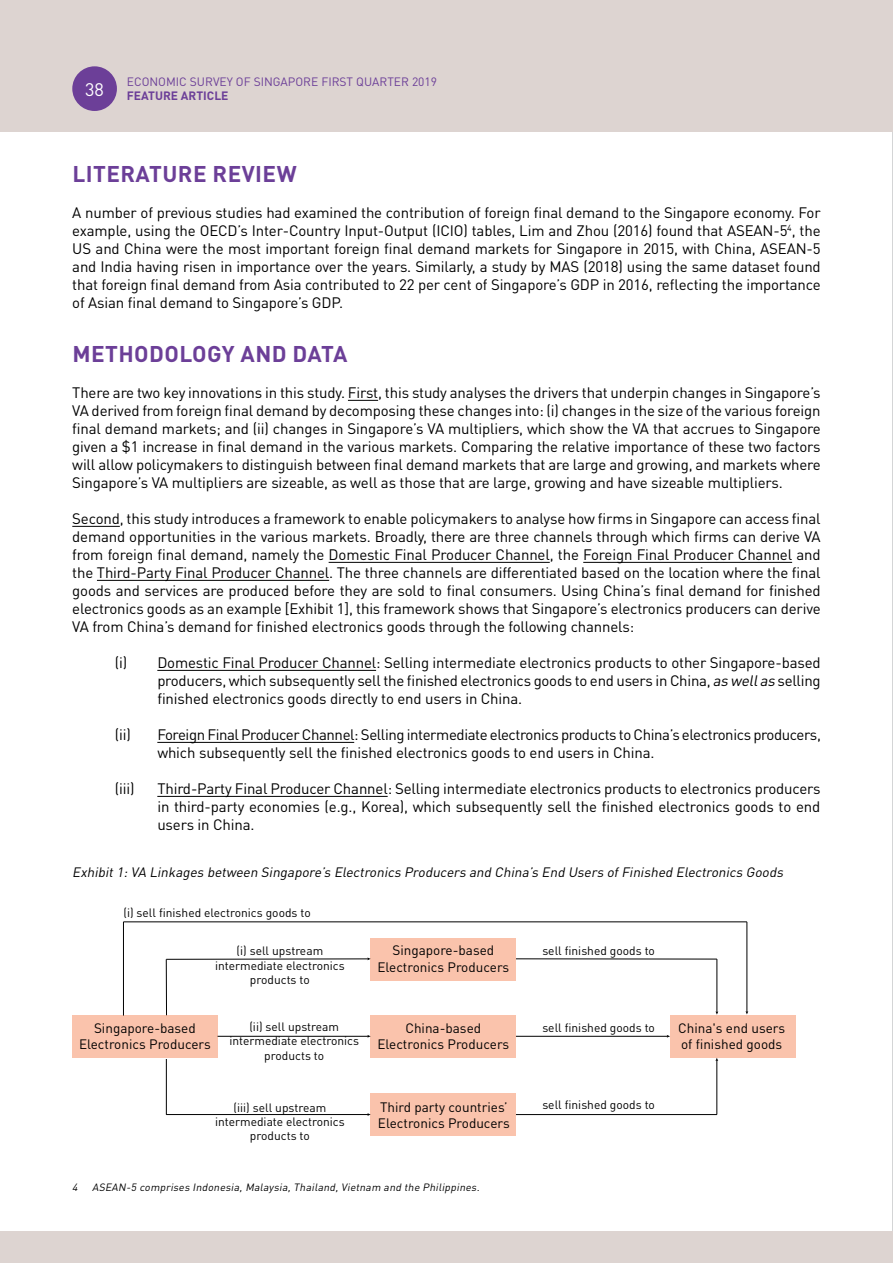
<style>
.page{position:relative;width:893px;height:1263px;background:#fff}
.page>*{position:absolute;margin:0;border:0;box-sizing:border-box;transform-origin:0 0}
.t1{font:700 22.5px "DIN Pro";letter-spacing:.02em;color:#6c3f98}
.t2{font:18px "DIN Pro";color:#fff}
.t3{font:15px/18px "DIN Pro";letter-spacing:-.01em;color:#000;text-align:justify}
.t4{font:13.5px/16.2px "DIN Pro";color:#000;text-align:center}
.t5{font:italic 13.5px "DIN Pro";color:#000}
.t6{font:12px/14.4px "DIN Pro";color:#000;text-align:center}
.t7{font:12px "DIN Pro";color:#6c3f98}
.t8{font:700 12px "DIN Pro";color:#6c3f98}
.t9{font:italic 10.5px "DIN Pro";color:#000}
.s1{font-style:italic}
</style>
<div class="page">
<hr style="left:348px;top:400px;width:30px;height:1px;background:#000">
<hr style="left:72px;top:526px;width:48px;height:1px;background:#000">
<hr style="left:329px;top:562px;width:221px;height:1px;background:#000">
<hr style="left:583px;top:562px;width:209px;height:1px;background:#000">
<hr style="left:97px;top:580px;width:232px;height:1px;background:#000">
<hr style="left:157px;top:670px;width:219px;height:1px;background:#000">
<hr style="left:157px;top:742px;width:197px;height:1px;background:#000">
<hr style="left:157px;top:796px;width:231px;height:1px;background:#000">
<div style="left:670px;top:1015px;width:126px;height:43px;background:#fac3ac"></div>
<div style="left:371px;top:938px;width:145px;height:43px;background:#fac3ac"></div>
<div style="left:72px;top:1015px;width:146px;height:43px;background:#fac3ac"></div>
<div style="left:371px;top:1015px;width:145px;height:43px;background:#fac3ac"></div>
<div style="left:371px;top:1093px;width:145px;height:43px;background:#fac3ac"></div>
<hr style="left:123px;top:922px;width:1px;height:93px;background:#000">
<hr style="left:123px;top:921px;width:624px;height:1px;background:#000">
<hr style="left:166px;top:959px;width:1px;height:56px;background:#000">
<hr style="left:166px;top:959px;width:202px;height:1px;background:#000">
<hr style="left:218px;top:1036px;width:150px;height:1px;background:#000">
<hr style="left:747px;top:922px;width:1px;height:90px;background:#000">
<hr style="left:516px;top:958px;width:201px;height:1px;background:#000">
<hr style="left:166px;top:1114px;width:202px;height:1px;background:#000">
<hr style="left:516px;top:1114px;width:201px;height:1px;background:#000">
<hr style="left:717px;top:959px;width:1px;height:53px;background:#000">
<hr style="left:166px;top:1059px;width:1px;height:56px;background:#000">
<hr style="left:717px;top:1060px;width:1px;height:54px;background:#000">
<hr style="left:516px;top:1036px;width:152px;height:1px;background:#000">
<hr style="left:892px;top:0;width:1px;height:1263px;background:#c7c8ca">
<div style="left:0;top:0;width:893px;height:132px;background:#ddd4d1"></div>
<div style="left:72px;top:66px;width:45px;height:45px;background:#6c3f98;border-radius:50%"></div>
<div style="left:0;top:1231px;width:893px;height:32px;background:#ddd4d1"></div>
<p class="t2" style="left:85px;top:77px;width:20px">38</p>
<p class="t2" style="left:85px;top:77px;width:11px">8</p>
<p class="t7" style="left:127px;top:74px;width:312px">ECONOMIC SURVEY OF SINGAPORE FIRST QUARTER 2019</p>
<p class="t8" style="left:127px;top:88px;width:103px">FEATURE ARTICLE</p>
<h1 class="t1" style="left:72px;top:159px;width:226px">LITERATURE REVIEW</h1>
<p class="t3" style="left:72px;top:203px;width:750px">A number of previous studies had examined the contribution of foreign final demand to the Singapore economy. For example, using the OECD’s Inter-Country Input-Output (ICIO) tables, Lim and Zhou (2016) found that ASEAN-5<sup>4</sup>, the US and China were the most important foreign final demand markets for Singapore in 2015, with China, ASEAN-5 and India having risen in importance over the years. Similarly, a study by MAS (2018) using the same dataset found that foreign final demand from Asia contributed to 22 per cent of Singapore’s GDP in 2016, reflecting the importance of Asian final demand to Singapore’s GDP.</p>
<h1 class="t1" style="left:72px;top:339px;width:276px">METHODOLOGY AND DATA</h1>
<p class="t3" style="left:72px;top:383px;width:750px">There are two key innovations in this study. First, this study analyses the drivers that underpin changes in Singapore’s VA derived from foreign final demand by decomposing these changes into: (i) changes in the size of the various foreign final demand markets; and (ii) changes in Singapore’s VA multipliers, which show the VA that accrues to Singapore given a $1 increase in final demand in the various markets. Comparing the relative importance of these two factors will allow policymakers to distinguish between final demand markets that are large and growing, and markets where Singapore’s VA multipliers are sizeable, as well as those that are large, growing and have sizeable multipliers.</p>
<p class="t3" style="left:72px;top:509px;width:750px">Second, this study introduces a framework to enable policymakers to analyse how firms in Singapore can access final demand opportunities in the various markets. Broadly, there are three channels through which firms can derive VA from foreign final demand, namely the Domestic Final Producer Channel, the Foreign Final Producer Channel and the Third-Party Final Producer Channel. The three channels are differentiated based on the location where the final goods and services are produced before they are sold to final consumers. Using China’s final demand for finished electronics goods as an example [Exhibit 1], this framework shows that Singapore’s electronics producers can derive VA from China’s demand for finished electronics goods through the following channels:</p>
<p class="t3" style="left:157px;top:653px;width:665px;text-indent:-43px">(i) Domestic Final Producer Channel: Selling intermediate electronics products to other Singapore-based producers, which subsequently sell the finished electronics goods to end users in China, <span class="s1">as wellas</span> selling finished electronics goods directly to end users in China.</p>
<p class="t3" style="left:157px;top:725px;width:665px;text-indent:-43px">(ii) Foreign Final Producer Channel: Selling intermediate electronics products to China’s electronics producers, which subsequently sell the finished electronics goods to end users in China.</p>
<p class="t3" style="left:115px;top:779px;width:21px">(iii)</p>
<p class="t3" style="left:157px;top:779px;width:665px">Third-Party Final Producer Channel: Selling intermediate electronics products to electronics producers in third-party economies (e.g., Korea), which subsequently sell the finished electronics goods to end users in China.</p>
<p class="t5" style="left:72px;top:863px;width:715px">Exhibit1:VA Linkages between Singapore’s Electronics Producers and China’s End Users ofFinished Electronics Goods</p>
<p class="t6" style="left:123px;top:905px;width:189px">(i) sell finished electronics goods to</p>
<p class="t6" style="left:215px;top:943px;width:131px">(i) sell upstream intermediate electronics products to</p>
<p class="t6" style="left:229px;top:1019px;width:131px">(ii) sell upstream intermediate electronics products to</p>
<p class="t6" style="left:215px;top:1099px;width:131px">(iii) sell upstream intermediate electronics products to</p>
<p class="t4" style="left:377px;top:942px;width:133px">Singapore-based<br>Electronics Producers</p>
<p class="t4" style="left:79px;top:1019px;width:133px">Singapore-based<br>Electronics Producers</p>
<p class="t4" style="left:377px;top:1020px;width:133px">China-based<br>Electronics Producers</p>
<p class="t4" style="left:378px;top:1098px;width:133px;text-align:left">Third party countries’<br>Electronics Producers</p>
<p class="t9" style="left:72px;top:1180px;width:411px">4 ASEAN-5 comprises Indonesia, Malaysia, Thailand, Vietnam and the Philippines.</p>
<p class="t6" style="left:542px;top:943px;width:114px">sell finished goods to</p>
<p class="t6" style="left:542px;top:1020px;width:114px">sell finished goods to</p>
<p class="t6" style="left:542px;top:1097px;width:114px">sell finished goods to</p>
<p class="t4" style="left:678px;top:1020px;width:109px;text-align:left">China's end users of finished goods</p>
</div>
